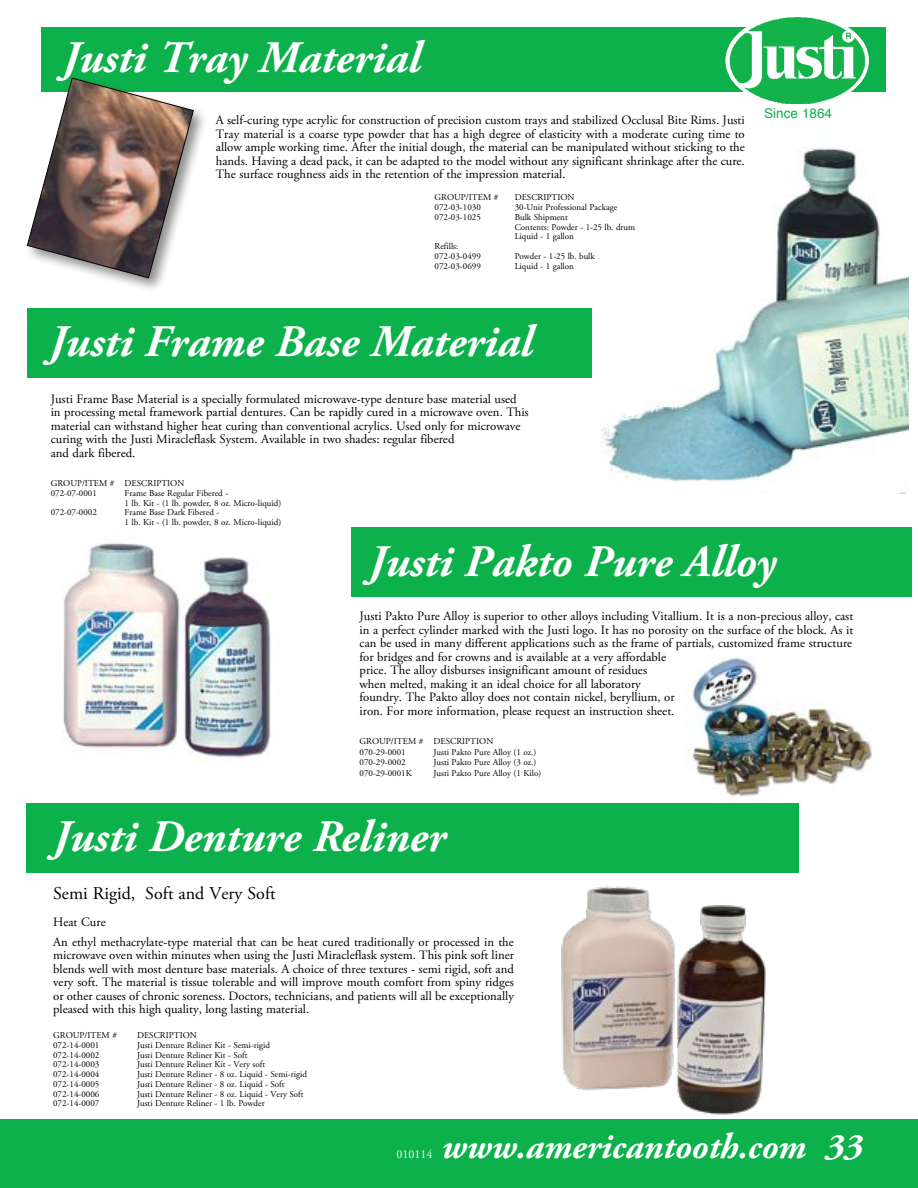
<style>
.page{position:relative;width:918px;height:1188px;background:#fff}
.page>*{position:absolute;margin:0;border:0;box-sizing:border-box;transform-origin:0 0}
.t1{font:italic 700 45px "Adobe Garamond Pro";color:#fff}
.t2{font:italic 700 36px "Adobe Garamond Pro";color:#fff}
.t3{font:18px "Adobe Garamond Pro";color:#000}
.t4{font:13.5px "Helvetica";color:#0db14b}
.t5{font:12.75px/13.5px "Adobe Garamond Pro";color:#000}
.t6{font:12px "Adobe Garamond Pro";color:#fff}
.t7{font:9px/9.8px "Adobe Garamond Pro";color:#000}
</style>
<div class="page">
<img style="left:601px;top:148px;width:307px;height:346px">
<div style="left:0;top:1119px;width:918px;height:69px;background:#0db14b"></div>
<img style="left:561px;top:886px;width:205px;height:229px">
<div style="left:27px;top:308px;width:565px;height:69px;background:#0db14b"></div>
<div style="left:42px;top:27px;width:844px;height:65px;background:#0db14b"></div>
<div style="left:26px;top:803px;width:772px;height:69px;background:#0db14b"></div>
<div style="left:24px;top:75px;width:185px;height:219px;background:#000;opacity:.45"></div>
<svg style="left:27px;top:77px;width:167px;height:202px"></svg>
<div style="left:351px;top:528px;width:560px;height:69px;background:#0db14b"></div>
<img style="left:686px;top:656px;width:186px;height:141px">
<div style="left:725px;top:14px;width:144px;height:93px;background:#fff;border-radius:50%"></div>
<img style="left:729px;top:17px;width:136px;height:87px">
<img style="left:62px;top:542px;width:209px;height:216px">
<h1 class="t1" style="left:62px;top:31px;width:360px">Justi Tray Material</h1>
<p class="t5" style="left:216px;top:114px;width:531px;text-align:justify">A self-curing type acrylic for construction of precision custom trays and stabilized Occlusal Bite Rims. Justi Tray material is a coarse type powder that has a high degree of elasticity with a moderate curing time to allow ample working time. After the initial dough, the material can be manipulated without sticking to the hands. Having a dead pack, it can be adapted to the model without any significant shrinkage after the cure.<br>The surface roughness aids in the retention of the impression material.</p>
<p class="t7" style="left:435px;top:193px;width:65px">GROUP/ITEM #</p>
<p class="t7" style="left:515px;top:193px;width:61px">DESCRIPTION</p>
<p class="t7" style="left:435px;top:203px;width:48px">072-03-1030</p>
<p class="t7" style="left:515px;top:203px;width:104px">30-Unit Professional Package</p>
<p class="t7" style="left:435px;top:212px;width:48px">072-03-1025</p>
<p class="t7" style="left:515px;top:212px;width:122px">Bulk Shipment<br>Contents: Powder - 1-25 lb. drum<br>Liquid - 1 gallon</p>
<p class="t7" style="left:435px;top:242px;width:48px">Refills:<br>072-03-0499</p>
<p class="t7" style="left:515px;top:251px;width:82px">Powder - 1-25 lb. bulk</p>
<p class="t7" style="left:435px;top:261px;width:48px">072-03-0699</p>
<p class="t7" style="left:515px;top:261px;width:61px">Liquid - 1 gallon</p>
<p class="t4" style="left:764px;top:108px;width:69px">Since 1864</p>
<h1 class="t1" style="left:49px;top:316px;width:485px">Justi Frame Base Material</h1>
<p class="t5" style="left:51px;top:393px;width:480px">Justi Frame Base Material is a specially formulated microwave-type denture base material used in processing metal framework partial dentures. Can be rapidly cured in a microwave oven. This material can withstand higher heat curing than conventional acrylics. Used only for microwave curing with the Justi Miracleflask System. Available in two shades: regular fibered<br>and dark fibered.</p>
<p class="t7" style="left:51px;top:479px;width:135px">GROUP/ITEM # DESCRIPTION<br>072-07-0001</p>
<p class="t7" style="left:125px;top:489px;width:158px">Frame Base Regular Fibered -<br>1 lb. Kit - (1 lb. powder, 8 oz. Micro-liquid)</p>
<p class="t7" style="left:51px;top:508px;width:48px">072-07-0002</p>
<p class="t7" style="left:125px;top:508px;width:158px">Frame Base Dark Fibered -<br>1 lb. Kit - (1 lb. powder, 8 oz. Micro-liquid)</p>
<h1 class="t1" style="left:368px;top:536px;width:409px">Justi Pakto Pure Alloy</h1>
<p class="t5" style="left:360px;top:610px;width:495px">Justi Pakto Pure Alloy is superior to other alloys including Vitallium. It is a non-precious alloy, cast in a perfect cylinder marked with the Justi logo. It has no porosity on the surface of the block. As it can be used in many different applications such as the frame of partials, customized frame structure for bridges and for crowns and is available at a very affordable<br>price. The alloy disburses insignificant amount of residues<br>when melted, making it an ideal choice for all laboratory<br>foundry. The Pakto alloy does not contain nickel, beryllium, or<br>iron. For more information, please request an instruction sheet.</p>
<p class="t7" style="left:360px;top:736px;width:135px;line-height:10.5px">GROUP/ITEM # DESCRIPTION<br>070-29-0001</p>
<p class="t7" style="left:433px;top:747px;width:104px">Justi Pakto Pure Alloy (1 oz.)</p>
<p class="t7" style="left:360px;top:758px;width:48px">070-29-0002</p>
<p class="t7" style="left:433px;top:758px;width:104px">Justi Pakto Pure Alloy (3 oz.)</p>
<p class="t7" style="left:360px;top:768px;width:54px">070-29-0001K</p>
<p class="t7" style="left:433px;top:768px;width:109px">Justi Pakto Pure Alloy (1 Kilo)</p>
<h1 class="t1" style="left:53px;top:811px;width:394px">Justi Denture Reliner</h1>
<h3 class="t3" style="left:53px;top:883px;width:224px">Semi Rigid, Soft and Very Soft</h3>
<p class="t5" style="left:53px;top:913px;width:462px;line-height:19.5px">Heat Cure<br>An ethyl methacrylate-type material that can be heat cured traditionally or processed in the</p>
<p class="t5" style="left:53px;top:949px;width:462px;text-align:justify">microwave oven within minutes when using the Justi Miracleflask system. This pink soft liner blends well with most denture base materials. A choice of three textures - semi rigid, soft and very soft. The material is tissue tolerable and will improve mouth comfort from spiny ridges or other causes of chronic soreness. Doctors, technicians, and patients will all be exceptionally pleased with this high quality, long lasting material.</p>
<p class="t7" style="left:53px;top:1031px;width:65px">GROUP/ITEM #</p>
<p class="t7" style="left:137px;top:1031px;width:61px">DESCRIPTION</p>
<p class="t7" style="left:53px;top:1040px;width:48px">072-14-0001</p>
<p class="t7" style="left:137px;top:1040px;width:134px">Justi Denture Reliner Kit - Semi-rigid</p>
<p class="t7" style="left:53px;top:1050px;width:48px">072-14-0002</p>
<p class="t7" style="left:137px;top:1050px;width:112px">Justi Denture Reliner Kit - Soft</p>
<p class="t7" style="left:53px;top:1060px;width:48px">072-14-0003</p>
<p class="t7" style="left:137px;top:1060px;width:130px">Justi Denture Reliner Kit - Very soft</p>
<p class="t7" style="left:53px;top:1070px;width:48px">072-14-0004</p>
<p class="t7" style="left:137px;top:1070px;width:171px">Justi Denture Reliner - 8 oz. Liquid - Semi-rigid</p>
<p class="t7" style="left:53px;top:1079px;width:48px">072-14-0005</p>
<p class="t7" style="left:137px;top:1079px;width:149px">Justi Denture Reliner - 8 oz. Liquid - Soft</p>
<p class="t7" style="left:53px;top:1089px;width:48px">072-14-0006</p>
<p class="t7" style="left:137px;top:1089px;width:168px">Justi Denture Reliner - 8 oz. Liquid - Very Soft</p>
<p class="t7" style="left:53px;top:1099px;width:48px">072-14-0007</p>
<p class="t7" style="left:137px;top:1099px;width:129px">Justi Denture Reliner - 1 lb. Powder</p>
<p class="t6" style="left:396px;top:1147px;width:37px">010114</p>
<h2 class="t2" style="left:442px;top:1126px;width:422px">www.americantooth.com 33</h2>
</div>
